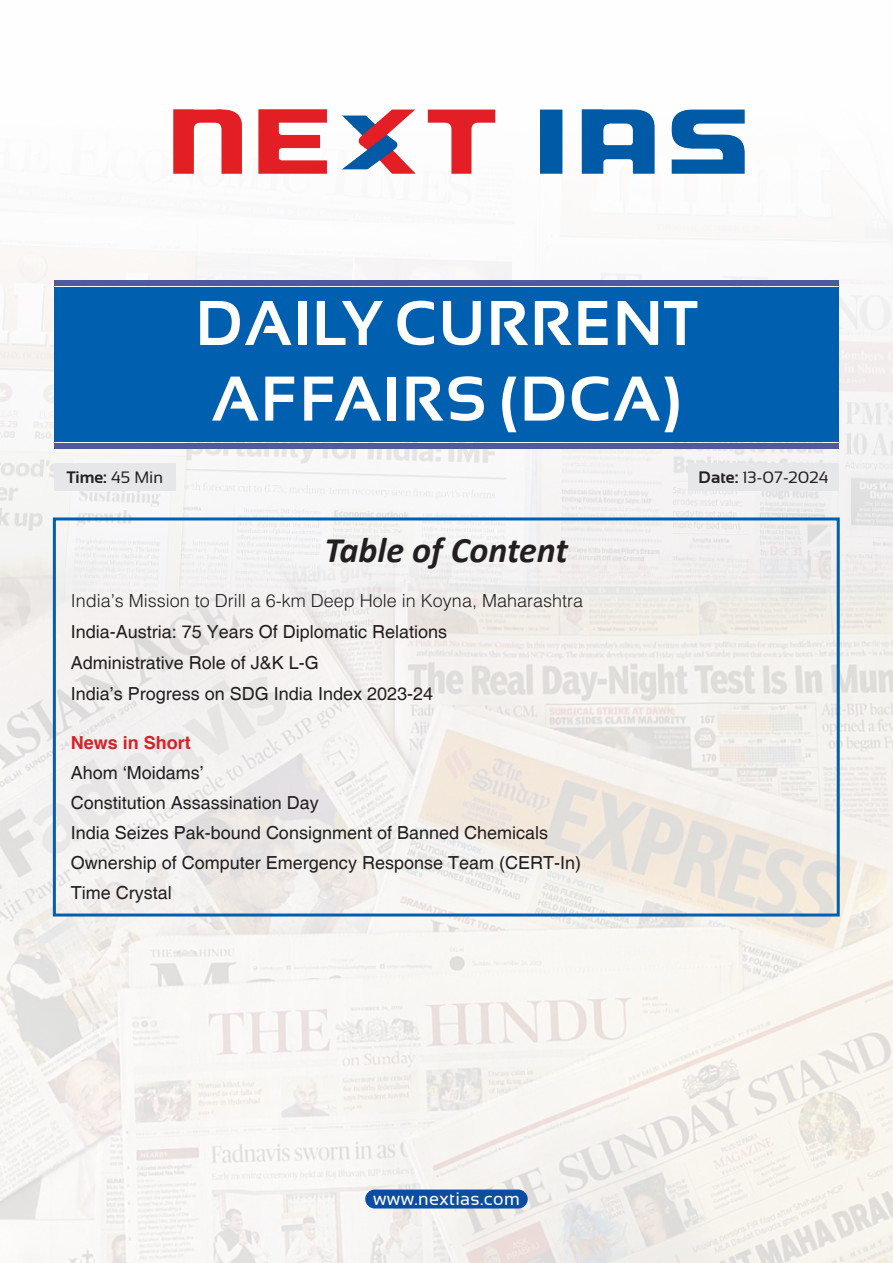
<style>
.page{position:relative;width:893px;height:1263px;background:#fff}
.page>*{position:absolute;margin:0;border:0;box-sizing:border-box;transform-origin:0 0}
.H-2{font:700 63px/75.6px "Sansation";letter-spacing:.02em;color:#fff}
.body{font:italic 700 36px "Calibri";color:#231f20}
.body-2{font:18px "Helvetica";color:#231f20}
.body-3{font:300 18px "Helvetica";color:#231f20}
.H-2-2{font:18px "Sansation";letter-spacing:.02em;color:#fff}
.body-4{font:700 18px "Helvetica";color:#d1232a}
.t1{font:16.5px "Sansation";color:#231f20}
.t2{font:700 16.5px "Sansation";color:#231f20}
.s1{font-weight:400}
.s2{font-weight:700}
</style>
<div class="page">
<img style="left:0;top:109px;width:893px;height:425px">
<img style="left:0;top:534px;width:893px;height:729px">
<img style="left:174px;top:109px;width:570px;height:64px">
<div style="left:54px;top:287px;width:785px;height:154px;background:#0060af"></div>
<div style="left:54px;top:443px;width:785px;height:5px;background:#4d5a9e"></div>
<div style="left:54px;top:280px;width:785px;height:6px;background:#4d5a9e"></div>
<div style="left:53px;top:517px;width:787px;height:399px;border:3px solid #0060af"></div>
<div style="left:54px;top:463px;width:122px;height:27px;background:#e6e7e9"></div>
<div style="left:365px;top:1189px;width:163px;height:19px;background:#0d4da1;border-radius:9px"></div>
<div style="left:688px;top:463px;width:151px;height:27px;background:#e6e7e9"></div>
<p class="t2" style="left:67px;top:467px;width:98px">Time: <span class="s1">45 Min</span></p>
<p class="H-2" style="left:196px;top:285px;width:503px">DAILY CURRENT<br>AFFAIRS (DCA)</p>
<p class="t1" style="left:699px;top:468px;width:131px"><span class="s2">Date:</span> 13-07-2024</p>
<p class="body" style="left:324px;top:525px;width:245px">Table of Content</p>
<p class="body-3" style="left:71px;top:589px;width:514px">India’s Mission to Drill a 6-km Deep Hole in Koyna, Maharashtra</p>
<p class="body-2" style="left:71px;top:621px;width:378px">India-Austria: 75 Years Of Diplomatic Relations</p>
<p class="body-2" style="left:71px;top:652px;width:250px">Administrative Role of J&amp;K L-G</p>
<p class="body-2" style="left:71px;top:683px;width:364px">India’s Progress on SDG India Index 2023-24</p>
<p class="body-4" style="left:71px;top:728px;width:122px">News in Short</p>
<p class="body-2" style="left:71px;top:762px;width:135px">Ahom ‘Moidams’</p>
<p class="body-2" style="left:71px;top:792px;width:250px">Constitution Assassination Day</p>
<p class="body-2" style="left:71px;top:822px;width:479px">India Seizes Pak-bound Consignment of Banned Chemicals</p>
<p class="body-2" style="left:71px;top:852px;width:512px">Ownership of Computer Emergency Response Team (CERT-In)</p>
<p class="body-2" style="left:71px;top:882px;width:102px">Time Crystal</p>
<p class="H-2-2" style="left:373px;top:1188px;width:148px">www.nextias.com</p>
</div>
